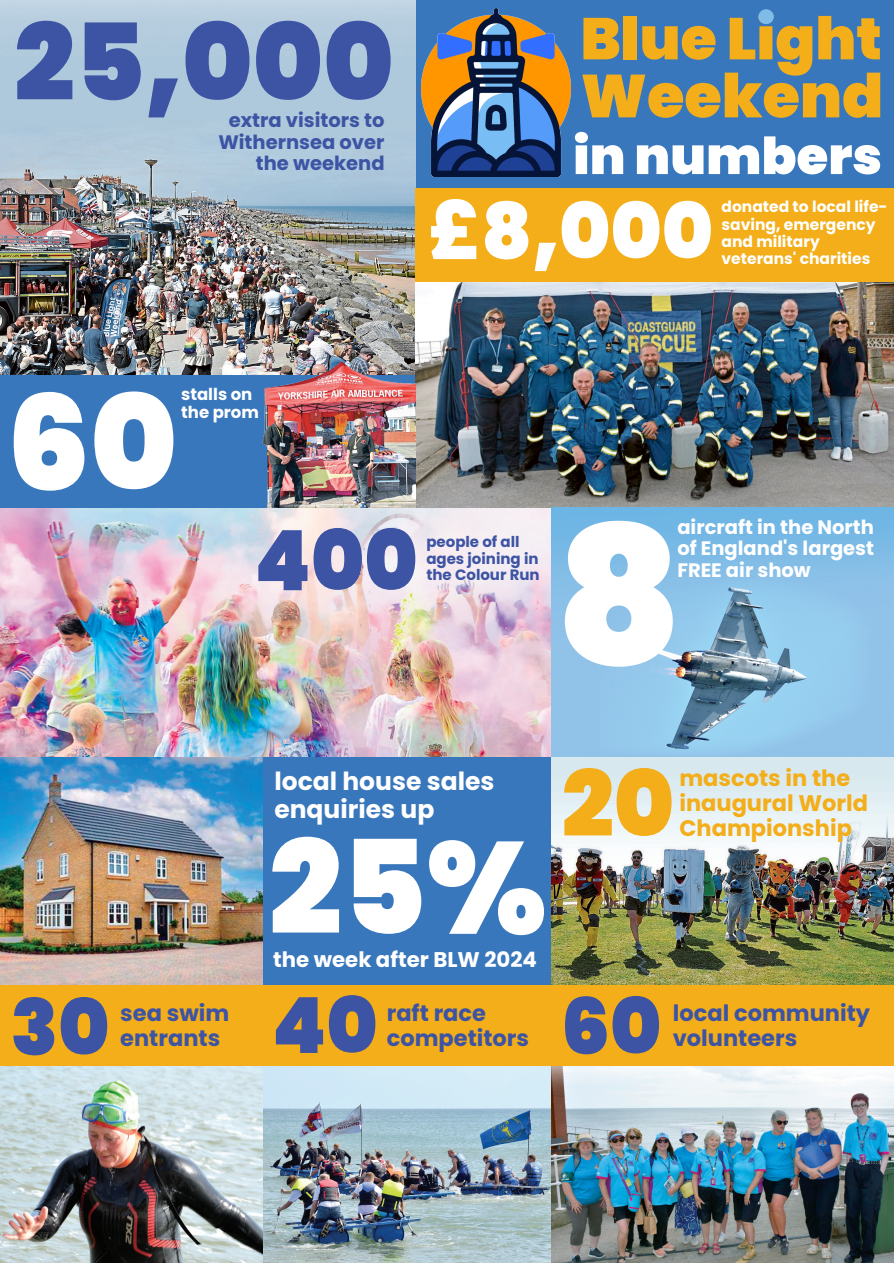
<style>
.page{position:relative;width:894px;height:1263px;background:#fff}
.page>*{position:absolute;margin:0;border:0;box-sizing:border-box;transform-origin:0 0}
.t1{font:900 192.6px "Poppins";color:#fff}
.t2{font:900 131.55px "Poppins";color:#fff}
.t3{font:900 130.05px "Poppins";color:#fff}
.t4{font:900 106.5px "Poppins";color:#3d54a4}
.t5{font:900 91.5px "Poppins";color:#f3ae1a}
.t6{font:900 83.4px "Poppins";color:#3d54a4}
.t7{font:900 77.4px "Poppins";color:#fff}
.t8{font:900 77.4px "Poppins";color:#3d54a4}
.t9{font:900 60.45px "Poppins";color:#f3ae1a}
.t10{font:900 58.65px "Poppins";color:#f3ae1a}
.t11{font:900 50.85px "Poppins";color:#fff}
.t12{font:700 25.05px/27.5px "Poppins";color:#fff}
.t13{font:700 22.5px/24.8px "Poppins";color:#3d54a4}
.t14{font:700 22.5px/24.8px "Poppins";color:#f3ae1a}
.t15{font:700 21.3px "Poppins";color:#fff}
.t16{font:700 19.5px/21.5px "Poppins";color:#fff;text-align:justify}
.t17{font:700 19.5px/21.5px "Poppins";color:#3d54a4;text-align:right}
.t18{font:700 16.5px/18.1px "Poppins";color:#fff}
.t19{font:700 15.45px/17.1px "Poppins";color:#fff}
.t20{font:700 15px/16.5px "Poppins";color:#3d54a4}
</style>
<div class="page">
<img style="left:0;top:508px;width:551px;height:250px">
<img style="left:0;top:758px;width:263px;height:227px">
<div style="left:295px;top:0;width:598px;height:227px;background:#3977bc"></div>
<div style="left:0;top:374px;width:415px;height:134px;background:#3977bc"></div>
<div style="left:263px;top:758px;width:288px;height:232px;background:#3977bc"></div>
<img style="left:0;top:0;width:415px;height:374px">
<img style="left:421px;top:8px;width:149px;height:168px">
<img style="left:415px;top:282px;width:478px;height:226px">
<div style="left:415px;top:188px;width:478px;height:94px;background:#f3ae1a"></div>
<img style="left:551px;top:508px;width:342px;height:477px">
<img style="left:0;top:1065px;width:551px;height:198px">
<img style="left:551px;top:1065px;width:342px;height:198px">
<div style="left:0;top:985px;width:893px;height:80px;background:#f3ae1a"></div>
<img style="left:261px;top:361px;width:154px;height:147px">
<div style="left:758px;top:9px;width:15px;height:15px;background:#7fbde8;border-radius:50%"></div>
<h3 class="t4" style="left:14px;top:-12px;width:381px">25,000</h3>
<p class="t17" style="left:218px;top:110px;width:168px">extra visitors to<br>Withernsea over the weekend</p>
<h3 class="t10" style="left:580px;top:-2px;width:303px">Blue Light</h3>
<h3 class="t9" style="left:580px;top:54px;width:304px">Weekend</h3>
<h3 class="t11" style="left:573px;top:121px;width:310px">in numbers</h3>
<h3 class="t7" style="left:428px;top:177px;width:286px">£8,000</h3>
<p class="t19" style="left:721px;top:199px;width:167px">donated to local life&shy;saving, emergency and military veterans' charities</p>
<h2 class="t2" style="left:7px;top:352px;width:172px">60</h2>
<p class="t18" style="left:181px;top:385px;width:79px">stalls on the prom</p>
<h3 class="t6" style="left:254px;top:503px;width:165px">400</h3>
<p class="t20" style="left:426px;top:533px;width:115px">people of all ages joining in the Colour Run</p>
<h1 class="t1" style="left:555px;top:462px;width:128px">8</h1>
<p class="t16" style="left:677px;top:516px;width:198px">aircraft in the North of England's largest FREE air show</p>
<h3 class="t8" style="left:11px;top:973px;width:100px">30</h3>
<h3 class="t12" style="left:274px;top:768px;width:221px">local house sales enquiries up</h3>
<h3 class="t3" style="left:269px;top:797px;width:279px">25%</h3>
<h3 class="t5" style="left:561px;top:740px;width:114px">20</h3>
<h3 class="t14" style="left:679px;top:766px;width:190px">mascots in the inaugural World<br>Championship</h3>
<h3 class="t15" style="left:273px;top:945px;width:265px">the week after BLW 2024</h3>
<h3 class="t8" style="left:272px;top:972px;width:107px">40</h3>
<h3 class="t13" style="left:386px;top:1001px;width:101px">raft race</h3>
<h3 class="t13" style="left:120px;top:1001px;width:110px">sea swim entrants</h3>
<h3 class="t8" style="left:560px;top:972px;width:102px">60</h3>
<h3 class="t13" style="left:672px;top:1001px;width:199px">local community volunteers</h3>
<h3 class="t13" style="left:386px;top:1026px;width:144px">competitors</h3>
</div>
